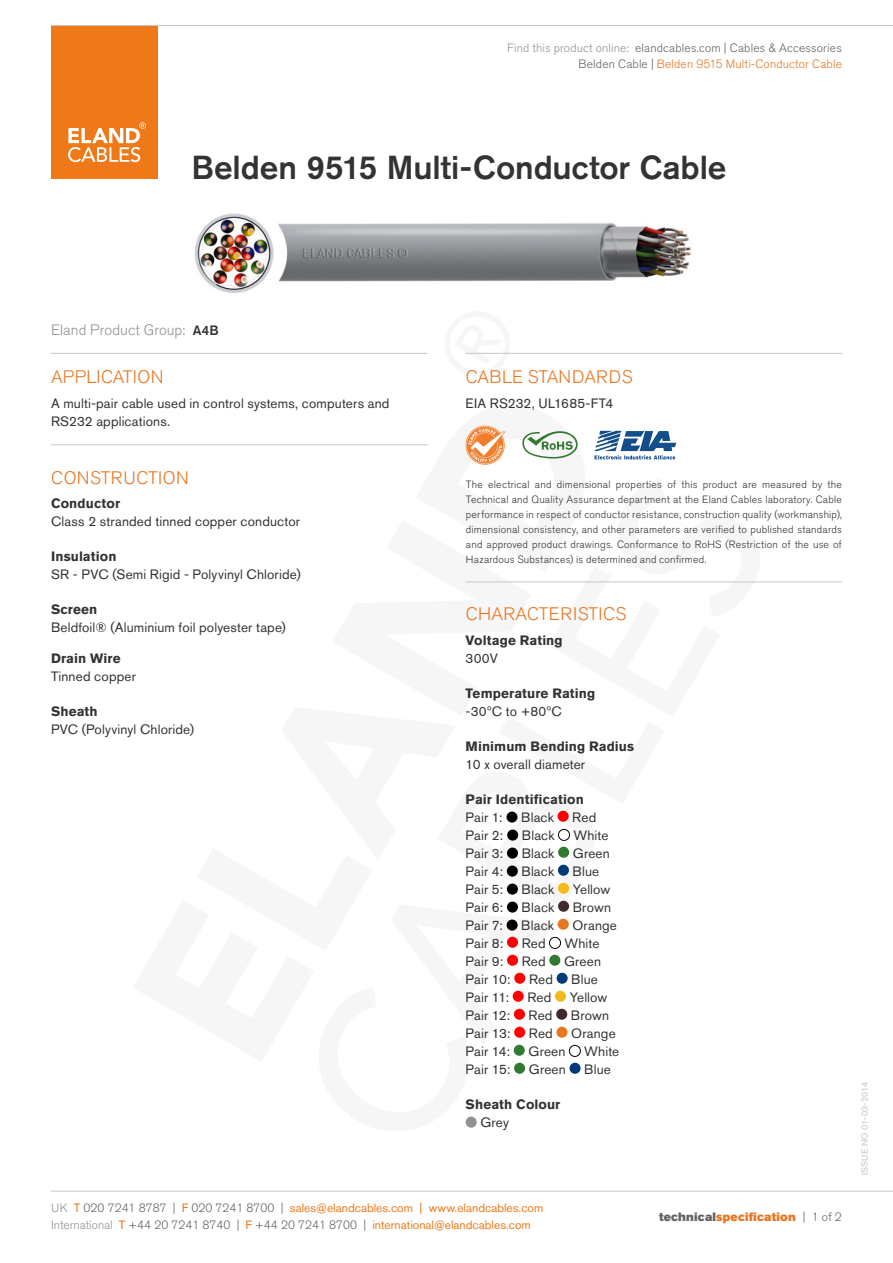
<style>
.page{position:relative;width:893px;height:1263px;background:#fff}
.page>*{position:absolute;margin:0;border:0;box-sizing:border-box;transform-origin:0 0}
.t1{font:500 33px "Akzidenz Grotesk BE";letter-spacing:-.005em;color:#333332}
.t2{font:300 18px "Akzidenz Grotesk BE";letter-spacing:.01em;color:#e87722}
.t3{font:300 18px "Akzidenz Grotesk BE";letter-spacing:.03em;color:#e87722}
.t4{font:300 15px "Akzidenz Grotesk BE";color:#929292}
.t5{font:13.5px/18px "Akzidenz Grotesk BE";letter-spacing:.01em;color:#333332}
.t6{font:700 13.5px "Akzidenz Grotesk BE";letter-spacing:.005em;color:#333332}
.t7{font:500 13.5px "Akzidenz Grotesk BE";color:#333332}
.t8{font:12px/17.5px "Akzidenz Grotesk BE";color:#ef7918}
.t9{font:300 12px/16.4px "Akzidenz Grotesk BE";letter-spacing:.015em;color:#646363;text-align:right}
.t10{font:12px "Akzidenz Grotesk BE Super";letter-spacing:.015em;color:#e87722}
.t11{font:300 10.5px/15px "Akzidenz Grotesk BE";letter-spacing:.02em;color:#333332;text-align:justify}
.t12{font:9px "Akzidenz Grotesk BE";letter-spacing:.01em;color:#c6c6c6}
.s1{color:#929292}
.s2{color:#e87722}
.s3{font-weight:300;color:#929292}
.s4{font-weight:300;color:#646363}
.s5{color:#646363}
.s6{font-family:"Akzidenz Grotesk BE";font-weight:300;color:#646363}
</style>
<div class="page">
<div style="left:51px;top:26px;width:106px;height:153px;background:#ef7918"></div>
<svg style="left:68px;top:122px;width:78px;height:40px"></svg>
<hr style="left:51px;top:25px;width:842px;height:1px;background:#c6c6c6">
<hr style="left:51px;top:1191px;width:842px;height:1px;background:#c6c6c6">
<div style="left:506px;top:811px;width:11px;height:12px;background:#000;border-radius:50%"></div>
<div style="left:558px;top:811px;width:11px;height:11px;background:#f00;border-radius:50%"></div>
<div style="left:507px;top:829px;width:11px;height:12px;background:#000;border-radius:50%"></div>
<div style="left:558px;top:829px;width:12px;height:12px;border:1px solid #000;border-radius:50%"></div>
<div style="left:507px;top:847px;width:11px;height:12px;background:#000;border-radius:50%"></div>
<div style="left:558px;top:847px;width:11px;height:11px;background:#327a31;border-radius:50%"></div>
<div style="left:507px;top:865px;width:11px;height:12px;background:#000;border-radius:50%"></div>
<div style="left:558px;top:865px;width:11px;height:11px;background:#003a78;border-radius:50%"></div>
<div style="left:507px;top:883px;width:11px;height:12px;background:#000;border-radius:50%"></div>
<div style="left:558px;top:883px;width:11px;height:11px;background:#f2bb1a;border-radius:50%"></div>
<div style="left:507px;top:901px;width:11px;height:12px;background:#000;border-radius:50%"></div>
<div style="left:558px;top:901px;width:11px;height:11px;background:#44292c;border-radius:50%"></div>
<div style="left:507px;top:919px;width:11px;height:12px;background:#000;border-radius:50%"></div>
<div style="left:558px;top:919px;width:11px;height:11px;background:#e87722;border-radius:50%"></div>
<div style="left:507px;top:937px;width:11px;height:11px;background:#f00;border-radius:50%"></div>
<div style="left:549px;top:937px;width:12px;height:12px;border:1px solid #000;border-radius:50%"></div>
<div style="left:507px;top:955px;width:11px;height:11px;background:#f00;border-radius:50%"></div>
<div style="left:549px;top:955px;width:11px;height:11px;background:#327a31;border-radius:50%"></div>
<div style="left:514px;top:973px;width:11px;height:11px;background:#f00;border-radius:50%"></div>
<div style="left:557px;top:973px;width:11px;height:11px;background:#003a78;border-radius:50%"></div>
<div style="left:513px;top:991px;width:11px;height:11px;background:#f00;border-radius:50%"></div>
<div style="left:555px;top:991px;width:11px;height:11px;background:#f2bb1a;border-radius:50%"></div>
<div style="left:514px;top:1009px;width:11px;height:11px;background:#f00;border-radius:50%"></div>
<div style="left:556px;top:1009px;width:11px;height:11px;background:#44292c;border-radius:50%"></div>
<div style="left:514px;top:1027px;width:11px;height:11px;background:#f00;border-radius:50%"></div>
<div style="left:556px;top:1027px;width:11px;height:11px;background:#e87722;border-radius:50%"></div>
<div style="left:514px;top:1045px;width:11px;height:11px;background:#327a31;border-radius:50%"></div>
<div style="left:569px;top:1045px;width:12px;height:12px;border:1px solid #000;border-radius:50%"></div>
<div style="left:514px;top:1063px;width:11px;height:11px;background:#327a31;border-radius:50%"></div>
<div style="left:569px;top:1063px;width:12px;height:11px;background:#003a78;border-radius:50%"></div>
<div style="left:466px;top:1116px;width:11px;height:12px;background:#929292;border-radius:50%"></div>
<hr style="left:51px;top:353px;width:376px;height:1px;background:#c6c6c6">
<hr style="left:466px;top:353px;width:376px;height:1px;background:#c6c6c6">
<hr style="left:51px;top:444px;width:376px;height:1px;background:#c6c6c6">
<hr style="left:466px;top:581px;width:376px;height:1px;background:#c6c6c6">
<img style="left:194px;top:213px;width:497px;height:80px">
<svg style="left:522px;top:431px;width:56px;height:28px"></svg>
<svg style="left:465px;top:426px;width:41px;height:39px"></svg>
<svg style="left:594px;top:431px;width:82px;height:29px"></svg>
<p class="t9" style="left:507px;top:40px;width:336px"><span class="s1">Find this product online:</span> elandcables.com | Cables &amp; Accessories<br>Belden Cable | <span class="s2">Belden 9515 Multi-Conductor Cable</span></p>
<h1 class="t1" style="left:191px;top:147px;width:537px">Belden 9515 Multi-Conductor Cable</h1>
<p class="t4" style="left:51px;top:322px;width:136px">Eland Product Group:</p>
<p class="t7" style="left:193px;top:322px;width:28px">A4B</p>
<h2 class="t2" style="left:51px;top:367px;width:114px">APPLICATION</h2>
<p class="t5" style="left:51px;top:394px;width:340px">A multi-pair cable used in control systems, computers and<br>RS232 applications.</p>
<h2 class="t3" style="left:51px;top:467px;width:139px">CONSTRUCTION</h2>
<p class="t6" style="left:51px;top:495px;width:71px">Conductor</p>
<p class="t5" style="left:51px;top:512px;width:251px">Class 2 stranded tinned copper conductor</p>
<p class="t6" style="left:51px;top:548px;width:67px">Insulation</p>
<p class="t5" style="left:51px;top:565px;width:251px">SR - PVC (Semi Rigid - Polyvinyl Chloride)</p>
<p class="t6" style="left:51px;top:601px;width:48px">Screen</p>
<p class="t5" style="left:51px;top:618px;width:236px">Beldfoil® (Aluminium foil polyester tape)</p>
<p class="t6" style="left:51px;top:650px;width:71px">Drain Wire</p>
<p class="t5" style="left:51px;top:667px;width:86px">Tinned copper</p>
<p class="t6" style="left:51px;top:703px;width:48px">Sheath</p>
<p class="t5" style="left:51px;top:720px;width:145px">PVC (Polyvinyl Chloride)</p>
<h2 class="t2" style="left:466px;top:367px;width:168px">CABLE STANDARDS</h2>
<p class="t5" style="left:466px;top:394px;width:149px">EIA RS232, UL1685-FT4</p>
<p class="t11" style="left:466px;top:477px;width:378px">The electrical and dimensional properties of this product are measured by the Technical and Quality Assurance department at the Eland Cables laboratory. Cable performance in respect of conductor resistance, construction quality (workmanship), dimensional consistency, and other parameters are verified to published standards and approved product drawings. Conformance to RoHS (Restriction of the use of Hazardous Substances) is determined and confirmed.</p>
<h2 class="t2" style="left:466px;top:604px;width:162px">CHARACTERISTICS</h2>
<p class="t6" style="left:466px;top:632px;width:99px">Voltage Rating</p>
<p class="t5" style="left:466px;top:649px;width:34px">300V</p>
<p class="t6" style="left:466px;top:685px;width:131px">Temperature Rating</p>
<p class="t5" style="left:466px;top:702px;width:98px">-30ºC to +80ºC</p>
<p class="t6" style="left:466px;top:738px;width:170px">Minimum Bending Radius</p>
<p class="t5" style="left:466px;top:755px;width:121px">10 x overall diameter</p>
<p class="t6" style="left:466px;top:791px;width:120px">Pair Identification</p>
<p class="t5" style="left:466px;top:808px;width:38px">Pair 1:</p>
<p class="t5" style="left:521px;top:808px;width:34px">Black</p>
<p class="t5" style="left:572px;top:808px;width:25px">Red</p>
<p class="t5" style="left:466px;top:826px;width:39px">Pair 2:</p>
<p class="t5" style="left:522px;top:826px;width:34px">Black</p>
<p class="t5" style="left:573px;top:826px;width:37px">White</p>
<p class="t5" style="left:466px;top:844px;width:39px">Pair 3:</p>
<p class="t5" style="left:522px;top:844px;width:34px">Black</p>
<p class="t5" style="left:573px;top:844px;width:39px">Green</p>
<p class="t5" style="left:466px;top:862px;width:39px">Pair 4:</p>
<p class="t5" style="left:521px;top:862px;width:34px">Black</p>
<p class="t5" style="left:573px;top:862px;width:28px">Blue</p>
<p class="t5" style="left:466px;top:880px;width:39px">Pair 5:</p>
<p class="t5" style="left:522px;top:880px;width:34px">Black</p>
<p class="t5" style="left:573px;top:880px;width:39px">Yellow</p>
<p class="t5" style="left:466px;top:898px;width:39px">Pair 6:</p>
<p class="t5" style="left:522px;top:898px;width:34px">Black</p>
<p class="t5" style="left:573px;top:898px;width:40px">Brown</p>
<p class="t5" style="left:466px;top:916px;width:39px">Pair 7:</p>
<p class="t5" style="left:521px;top:916px;width:34px">Black</p>
<p class="t5" style="left:572px;top:916px;width:46px">Orange</p>
<p class="t5" style="left:466px;top:934px;width:39px">Pair 8:</p>
<p class="t5" style="left:522px;top:934px;width:25px">Red</p>
<p class="t5" style="left:564px;top:934px;width:37px">White</p>
<p class="t5" style="left:466px;top:952px;width:39px">Pair 9:</p>
<p class="t5" style="left:522px;top:952px;width:25px">Red</p>
<p class="t5" style="left:564px;top:952px;width:39px">Green</p>
<p class="t5" style="left:466px;top:970px;width:47px">Pair 10:</p>
<p class="t5" style="left:529px;top:970px;width:25px">Red</p>
<p class="t5" style="left:571px;top:970px;width:28px">Blue</p>
<p class="t5" style="left:466px;top:988px;width:45px">Pair 11:</p>
<p class="t5" style="left:527px;top:988px;width:25px">Red</p>
<p class="t5" style="left:570px;top:988px;width:39px">Yellow</p>
<p class="t5" style="left:466px;top:1006px;width:46px">Pair 12:</p>
<p class="t5" style="left:529px;top:1006px;width:25px">Red</p>
<p class="t5" style="left:571px;top:1006px;width:40px">Brown</p>
<p class="t5" style="left:466px;top:1024px;width:46px">Pair 13:</p>
<p class="t5" style="left:529px;top:1024px;width:25px">Red</p>
<p class="t5" style="left:571px;top:1024px;width:46px">Orange</p>
<p class="t5" style="left:466px;top:1042px;width:46px">Pair 14:</p>
<p class="t5" style="left:528px;top:1042px;width:39px">Green</p>
<p class="t5" style="left:584px;top:1042px;width:37px">White</p>
<p class="t5" style="left:466px;top:1060px;width:46px">Pair 15:</p>
<p class="t5" style="left:529px;top:1060px;width:39px">Green</p>
<p class="t5" style="left:584px;top:1060px;width:28px">Blue</p>
<p class="t6" style="left:466px;top:1096px;width:96px">Sheath Colour</p>
<p class="t5" style="left:480px;top:1113px;width:30px">Grey</p>
<p class="t8" style="left:51px;top:1199px;width:494px"><span class="s3">UK</span> T <span class="s4">020 7241 8787 |</span> F <span class="s4">020 7241 8700 |</span> sales@elandcables.com | www.elandcables.com<br><span class="s3">International</span> T <span class="s4">+44 20 7241 8740 |</span> F <span class="s4">+44 20 7241 8700 |</span> international@elandcables.com</p>
<p class="t10" style="left:659px;top:1209px;width:184px"><span class="s5">technical</span>specification <span class="s6">| 1 of 2</span></p>
<p class="t12" style="left:859px;top:1175px;width:96px;rotate:-90deg">ISSUE NO 01-03-2014</p>
</div>
